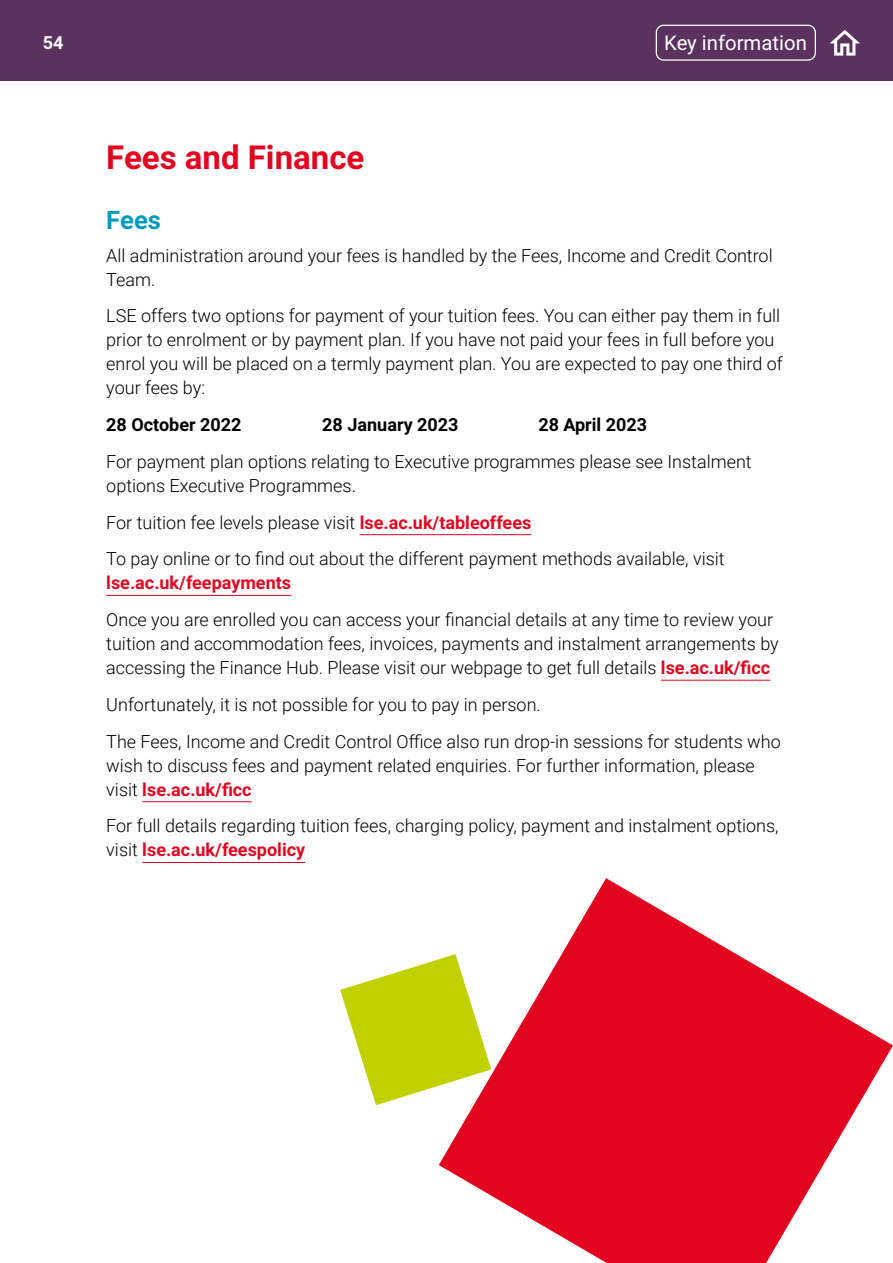
<style>
.page{position:relative;width:893px;height:1263px;background:#fff}
.page>*{position:absolute;margin:0;border:0;box-sizing:border-box;transform-origin:0 0}
.t1{font:700 33px "Roboto";color:#e30520}
.t2{font:700 25.5px "Roboto";color:#009abf}
.t3{font:20.4px "Roboto";color:#fff}
.t4{font:300 18px/24px "Roboto";color:#000}
.t5{font:700 18px "Roboto";color:#000}
.t6{font:700 18px "Roboto";color:#e30520}
.t7{font:700 18px "Roboto";color:#fff}
.s1{font-weight:700;color:#e30520}
</style>
<div class="page">
<hr style="left:360px;top:534px;width:171px;height:1px;background:#e30520">
<hr style="left:106px;top:595px;width:185px;height:1px;background:#e30520">
<hr style="left:661px;top:680px;width:109px;height:1px;background:#e30520">
<hr style="left:142px;top:801px;width:110px;height:1px;background:#e30520">
<hr style="left:142px;top:862px;width:163px;height:1px;background:#e30520">
<svg style="left:340px;top:959px;width:99px;height:146px"></svg>
<svg style="left:439px;top:878px;width:454px;height:385px;fill:#e30520"></svg>
<div style="left:0;top:0;width:893px;height:81px;background:#5a315f"></div>
<div style="left:656px;top:25px;width:160px;height:36px;border:1px solid #fff;border-radius:7px"></div>
<svg style="left:830px;top:30px;width:30px;height:26px"></svg>
<p class="t7" style="left:43px;top:30px;width:22px">54</p>
<p class="t3" style="left:664px;top:29px;width:144px">Key information</p>
<h1 class="t1" style="left:106px;top:134px;width:260px">Fees and Finance</h1>
<h2 class="t2" style="left:106px;top:202px;width:56px">Fees</h2>
<p class="t4" style="left:106px;top:243px;width:668px">All administration around your fees is handled by the Fees, Income and Credit Control<br>Team.</p>
<p class="t4" style="left:106px;top:303px;width:678px">LSE offers two options for payment of your tuition fees. You can either pay them in full prior to enrolment or by payment plan. If you have not paid your fees in full before you enrol you will be placed on a termly payment plan. You are expected to pay one third of your fees by:</p>
<p class="t5" style="left:106px;top:412px;width:137px">28 October 2022</p>
<p class="t5" style="left:322px;top:412px;width:138px">28 January 2023</p>
<p class="t5" style="left:538px;top:412px;width:110px">28 April 2023</p>
<p class="t4" style="left:106px;top:449px;width:647px">For payment plan options relating to Executive programmes please see Instalment options Executive Programmes.</p>
<p class="t4" style="left:106px;top:503px;width:620px;line-height:36.8px">For tuition fee levels please visit <span class="s1">lse.ac.uk/tableoffees<br></span>To pay online or to find out about the different payment methods available, visit</p>
<p class="t6" style="left:106px;top:570px;width:186px">lse.ac.uk/feepayments</p>
<p class="t4" style="left:106px;top:607px;width:674px">Once you are enrolled you can access your financial details at any time to review your tuition and accommodation fees, invoices, payments and instalment arrangements by accessing the Finance Hub. Please visit our webpage to get full details <span class="s1">lse.ac.uk/ficc</span></p>
<p class="t4" style="left:106px;top:685px;width:676px;line-height:36.8px">Unfortunately, it is not possible for you to pay in person.<br>The Fees, Income and Credit Control Office also run drop-in sessions for students who</p>
<p class="t4" style="left:106px;top:753px;width:650px">wish to discuss fees and payment related enquiries. For further information, please visit <span class="s1">lse.ac.uk/ficc</span></p>
<p class="t4" style="left:106px;top:813px;width:674px">For full details regarding tuition fees, charging policy, payment and instalment options, visit <span class="s1">lse.ac.uk/feespolicy</span></p>
</div>
